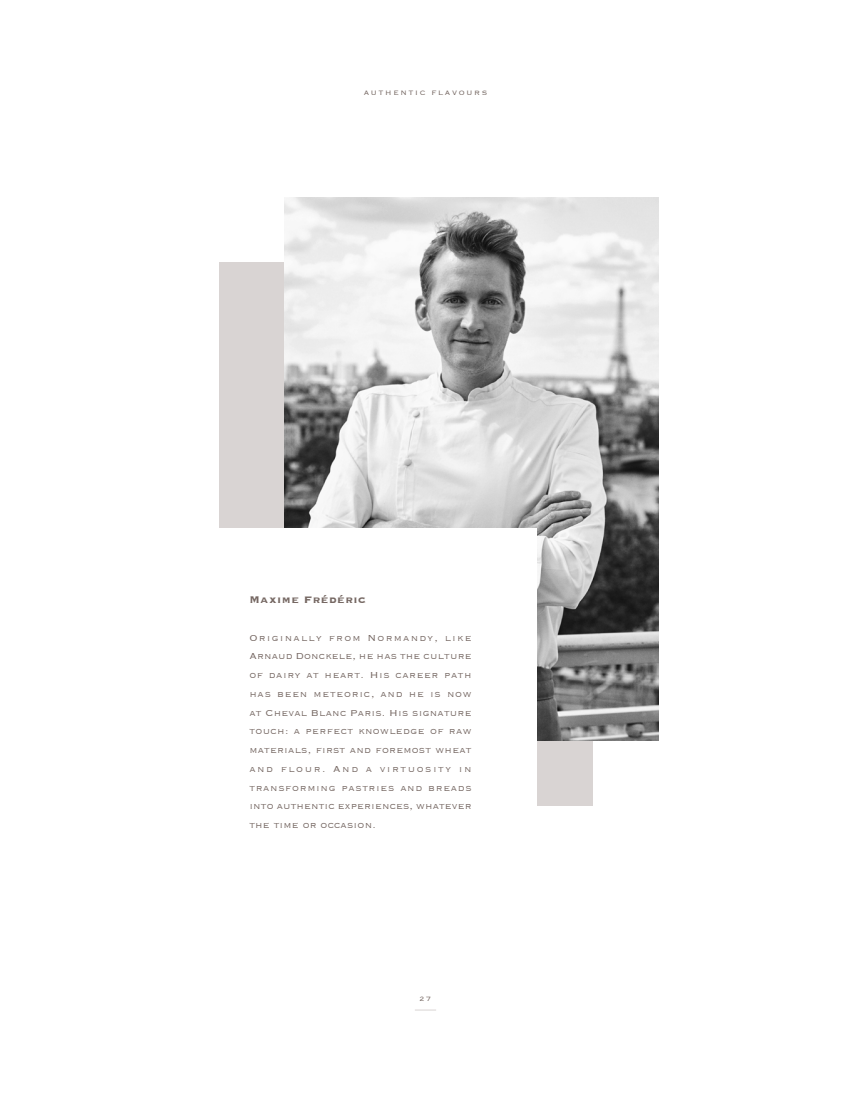
<style>
.page{position:relative;width:851px;height:1099px;background:#fff}
.page>*{position:absolute;margin:0;border:0;box-sizing:border-box;transform-origin:0 0}
.t1{font:700 12.5px "Copperplate";letter-spacing:.04em;color:#756762}
.t2{font:300 11.25px/18.8px "Copperplate";letter-spacing:.015em;color:#756762;text-align:justify}
.t3{font:300 8.25px "Copperplate";letter-spacing:.2em;color:#756762}
</style>
<div class="page">
<div style="left:219px;top:262px;width:374px;height:543px;background:#d9d4d3"></div>
<img style="left:285px;top:197px;width:373px;height:543px">
<div style="left:184px;top:528px;width:352px;height:406px;background:#fff"></div>
<svg style="left:415px;top:1009px;width:21px;height:1px"></svg>
<p class="t3" style="left:363px;top:87px;width:125px">AUTHENTIC FLAVOURS</p>
<p class="t1" style="left:249px;top:591px;width:118px">Maxime Frédéric</p>
<p class="t2" style="left:249px;top:627px;width:224px">Originally from Normandy, like Arnaud Donckele, he has the culture of dairy at heart. His career path has been meteoric, and he is now at Cheval Blanc Paris. His signature touch: a perfect knowledge of raw materials, first and foremost wheat and flour. And a virtuosity in transforming pastries and breads into authentic experiences, whatever the time or occasion.</p>
<p class="t3" style="left:419px;top:993px;width:13px">27</p>
</div>
